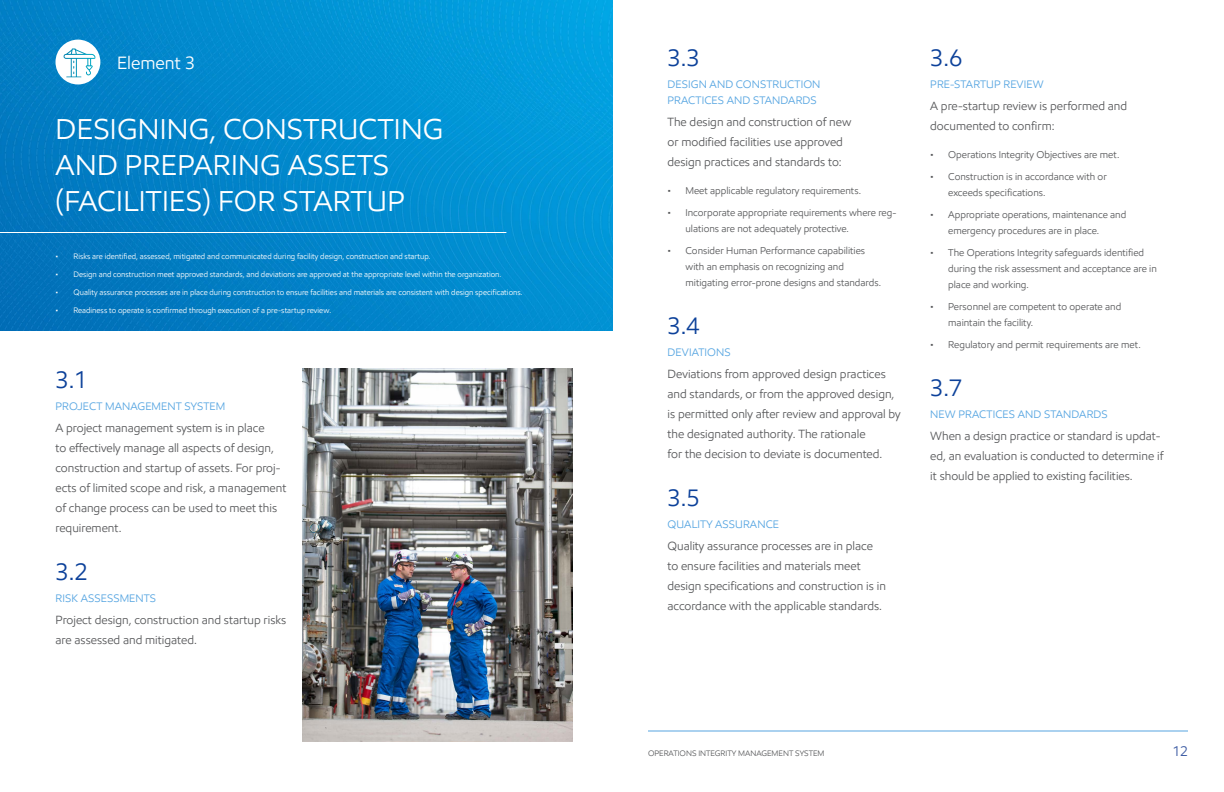
<style>
.page{position:relative;width:1224px;height:792px;background:#fff}
.page>*{position:absolute;margin:0;border:0;box-sizing:border-box;transform-origin:0 0}
.t1{font:29px/36px "E Mprint";letter-spacing:.01em;color:#fff}
.t2{font:24px "E Mprint";color:#0c419a}
.t3{font:18px "E Mprint";color:#fff}
.t4{font:14px "E Mprint";color:#3c5ba3}
.t5{font:12px/20px "E Mprint";color:#58595b}
.t6{font:11px/16px "E Mprint";letter-spacing:.01em;color:#56a5e1}
.t7{font:10px/16px "E Mprint";color:#58595b}
.t8{font:8px "E Mprint";color:#fff}
.t9{font:8px "E Mprint";color:#58595b}
</style>
<div class="page">
<img style="left:0;top:0;width:613px;height:331px">
<div style="left:55px;top:40px;width:45px;height:44px;background:#fff;border-radius:50%"></div>
<hr style="left:0;top:232px;width:506px;height:1px;background:#fff">
<hr style="left:648px;top:730px;width:540px;height:2px;background:#56a5e1">
<svg style="left:62px;top:46px;width:33px;height:34px"></svg>
<svg style="left:63px;top:48px;width:32px;height:29px"></svg>
<img style="left:302px;top:369px;width:271px;height:372px">
<h3 class="t3" style="left:117px;top:52px;width:79px">Element 3</h3>
<h1 class="t1" style="left:55px;top:111px;width:389px">DESIGNING, CONSTRUCTING<br>AND PREPARING ASSETS (FACILITIES) FOR STARTUP</h1>
<p class="t8" style="left:56px;top:251px;width:376px">• Risks are identified, assessed, mitigated and communicated during facility design, construction and startup.</p>
<p class="t8" style="left:56px;top:269px;width:447px">• Design and construction meet approved standards, and deviations are approved at the appropriate level within the organization.</p>
<p class="t8" style="left:56px;top:287px;width:469px">• Quality assurance processes are in place during construction to ensure facilities and materials are consistent with design specifications.</p>
<p class="t8" style="left:56px;top:305px;width:277px">• Readiness to operate is confirmed through execution of a pre-startup review.</p>
<h2 class="t2" style="left:56px;top:365px;width:34px">3.1</h2>
<p class="t6" style="left:56px;top:398px;width:171px">PROJECT MANAGEMENT SYSTEM</p>
<p class="t5" style="left:56px;top:418px;width:232px">A project management system is in place<br>to effectively manage all aspects of design, construction and startup of assets. For proj&shy;ects of limited scope and risk, a management of change process can be used to meet this requirement.</p>
<h2 class="t2" style="left:56px;top:557px;width:34px">3.2</h2>
<p class="t6" style="left:56px;top:590px;width:102px">RISK ASSESSMENTS</p>
<p class="t5" style="left:56px;top:610px;width:232px">Project design, construction and startup risks are assessed and mitigated.</p>
<h2 class="t2" style="left:668px;top:43px;width:34px">3.3</h2>
<p class="t6" style="left:668px;top:76px;width:154px">DESIGN AND CONSTRUCTION<br>PRACTICES AND STANDARDS</p>
<p class="t5" style="left:668px;top:112px;width:186px">The design and construction of new or modified facilities use approved design practices and standards to:</p>
<p class="t7" style="left:668px;top:182px;width:195px">• Meet applicable regulatory requirements.</p>
<p class="t7" style="left:686px;top:204px;width:212px;text-indent:-18px">• Incorporate appropriate requirements where reg&shy;ulations are not adequately protective.</p>
<p class="t7" style="left:686px;top:242px;width:197px;text-indent:-18px">• Consider Human Performance capabilities with an emphasis on recognizing and mitigating error-prone designs and standards.</p>
<h2 class="t2" style="left:668px;top:311px;width:34px">3.4</h2>
<p class="t6" style="left:668px;top:344px;width:65px">DEVIATIONS</p>
<p class="t5" style="left:668px;top:364px;width:235px">Deviations from approved design practices and standards, or from the approved design, is permitted only after review and approval by the designated authority. The rationale<br>for the decision to deviate is documented.</p>
<h2 class="t2" style="left:668px;top:483px;width:34px">3.5</h2>
<p class="t6" style="left:668px;top:516px;width:113px">QUALITY ASSURANCE</p>
<p class="t5" style="left:668px;top:536px;width:220px">Quality assurance processes are in place to ensure facilities and materials meet design specifications and construction is in accordance with the applicable standards.</p>
<h2 class="t2" style="left:930px;top:43px;width:34px">3.6</h2>
<p class="t6" style="left:930px;top:76px;width:115px">PRE-STARTUP REVIEW</p>
<p class="t5" style="left:930px;top:96px;width:198px">A pre-startup review is performed and documented to confirm:</p>
<p class="t7" style="left:930px;top:146px;width:191px">• Operations Integrity Objectives are met.</p>
<p class="t7" style="left:948px;top:168px;width:160px;text-indent:-18px">• Construction is in accordance with or exceeds specifications.</p>
<p class="t7" style="left:948px;top:206px;width:180px;text-indent:-18px">• Appropriate operations, maintenance and emergency procedures are in place.</p>
<p class="t7" style="left:948px;top:244px;width:210px;text-indent:-18px">• The Operations Integrity safeguards identified during the risk assessment and acceptance are in place and working.</p>
<p class="t7" style="left:948px;top:298px;width:175px;text-indent:-18px">• Personnel are competent to operate and maintain the facility.</p>
<p class="t7" style="left:930px;top:336px;width:212px">• Regulatory and permit requirements are met.</p>
<h2 class="t2" style="left:930px;top:373px;width:34px">3.7</h2>
<p class="t6" style="left:930px;top:406px;width:179px">NEW PRACTICES AND STANDARDS</p>
<p class="t5" style="left:930px;top:426px;width:235px">When a design practice or standard is updat&shy;ed, an evaluation is conducted to determine if it should be applied to existing facilities.</p>
<p class="t9" style="left:648px;top:748px;width:178px">OPERATIONS INTEGRITY MANAGEMENT SYSTEM</p>
<p class="t4" style="left:1173px;top:743px;width:17px">12</p>
</div>
